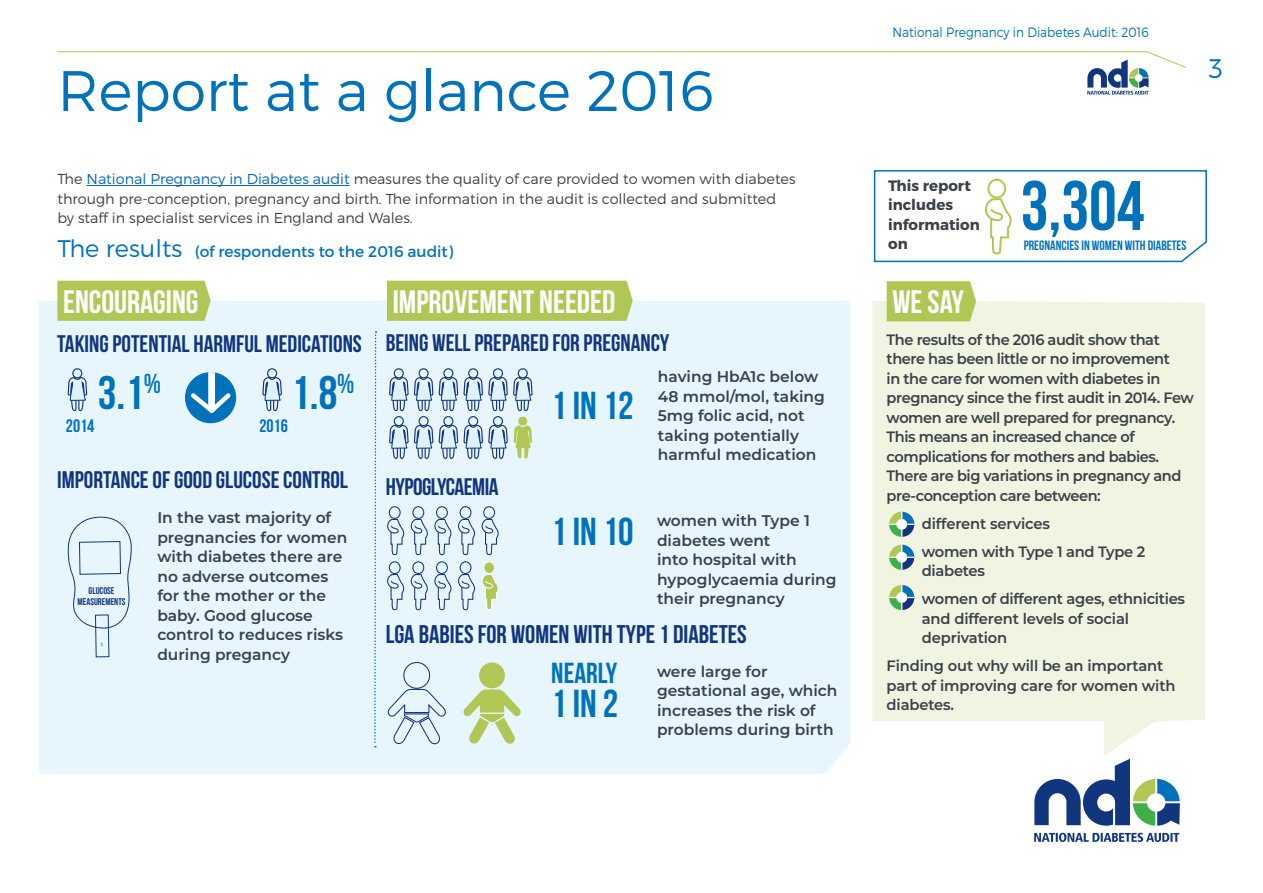
<style>
.page{position:relative;width:1263px;height:893px;background:#fff}
.page>*{position:absolute;margin:0;border:0;box-sizing:border-box;transform-origin:0 0}
.BODY{font:700 69.9px "Bebas Neue";color:#0072bc}
.Heading_1{font:300 57px "Montserrat";color:#0072bc}
.BODY-2{font:700 47.1px "Bebas Neue";color:#0072bc}
.BODY-3{font:700 39px "Bebas Neue";color:#0072bc}
.BODY-4{font:700 32.4px "Bebas Neue";color:#fff}
.BODY-5{font:700 28.95px "Bebas Neue";color:#0072bc}
.t1{font:300 26.85px "Montserrat";color:#0072bc}
.BODY-6{font:700 25.65px "Bebas Neue";color:#11367e}
.BODY-7{font:700 24px "Bebas Neue";color:#11367e}
.BODY-8{font:700 24px "Bebas Neue";letter-spacing:-.02em;color:#11367e}
.Heading_2_new{font:300 24px "Montserrat";color:#0072bc}
.BODY-9{font:700 18px "Bebas Neue";color:#0072bc}
.BODY-10{font:600 15.45px/19.5px "Montserrat";color:#3a4149}
.BODY-11{font:15.45px "Montserrat";color:#0072bc}
.BODY-12{font:600 15px/19.5px "Montserrat";letter-spacing:-.03em;color:#3a4149}
.BODY-13{font:600 15px/19.5px "Montserrat";letter-spacing:-.01em;color:#3a4149}
.BODY-14{font:700 15px/19.5px "Montserrat";color:#3a4149}
.BODY-15{font:300 14.4px/19.5px "Montserrat";color:#3a4149}
.t2{font:300 13.5px "Montserrat";color:#0072bc;scale:.9 1}
.BODY-16{font:700 13.5px "Bebas Neue";color:#0072bc}
.Bulletpoints{font:700 9.75px/10.5px "Bebas Neue";color:#11367e;text-align:center}
.s1{color:#0563c1}
</style>
<div class="page">
<svg style="left:57px;top:51px;width:1129px;height:44px"></svg>
<svg style="left:872px;top:301px;width:333px;height:455px;fill:#f0f4e0"></svg>
<div style="left:39px;top:301px;width:811px;height:473px;background:#e7f5fc"></div>
<svg style="left:1034px;top:833px;width:145px;height:9px"></svg>
<svg style="left:1034px;top:759px;width:146px;height:67px"></svg>
<hr style="left:87px;top:185px;width:263px;height:1px;background:#0563c1">
<div style="left:57px;top:281px;width:154px;height:40px;background:#b0c755"></div>
<div style="left:387px;top:281px;width:246px;height:40px;background:#b0c755"></div>
<div style="left:887px;top:281px;width:89px;height:40px;background:#b0c755"></div>
<svg style="left:373px;top:331px;width:4px;height:416px"></svg>
<div style="left:185px;top:372px;width:51px;height:51px;background:#0072bc;border-radius:50%"></div>
<div style="left:208px;top:372px;width:7px;height:37px;background:#fff"></div>
<svg style="left:187px;top:389px;width:48px;height:28px"></svg>
<svg style="left:889px;top:512px;width:25px;height:25px"></svg>
<svg style="left:889px;top:545px;width:25px;height:25px"></svg>
<svg style="left:889px;top:585px;width:25px;height:25px"></svg>
<svg style="left:873px;top:170px;width:334px;height:93px"></svg>
<svg style="left:387px;top:506px;width:41px;height:105px"></svg>
<svg style="left:434px;top:506px;width:65px;height:105px"></svg>
<svg style="left:461px;top:662px;width:62px;height:83px"></svg>
<svg style="left:384px;top:661px;width:64px;height:85px"></svg>
<svg style="left:67px;top:517px;width:66px;height:141px"></svg>
<svg style="left:67px;top:350px;width:21px;height:81px"></svg>
<svg style="left:262px;top:350px;width:21px;height:81px"></svg>
<svg style="left:388px;top:350px;width:145px;height:129px"></svg>
<p class="Heading_1" style="left:57px;top:56px;width:658px">Report at a glance 2016</p>
<p class="t2" style="left:892px;top:24px;width:286px">National Pregnancy in Diabetes Audit: 2016</p>
<h3 class="t1" style="left:1209px;top:52px;width:16px">3</h3>
<p class="BODY-15" style="left:57px;top:169px;width:740px">The <span class="s1">National Pregnancy in Diabetes audit</span> measures the quality of care provided to women with diabetes through pre-conception, pregnancy and birth. The information in the audit is collected and submitted by staff in specialist services in England and Wales.</p>
<p class="Heading_2_new" style="left:57px;top:234px;width:126px">The results</p>
<p class="BODY-11" style="left:195px;top:242px;width:260px">(of respondents to the 2016 audit)</p>
<p class="BODY-14" style="left:888px;top:176px;width:93px">This report includes information on</p>
<p class="BODY" style="left:1021px;top:167px;width:125px">3,304</p>
<p class="BODY-16" style="left:1024px;top:237px;width:164px">PREGNANCIES IN WOMEN WITH DIABETES</p>
<p class="BODY-4" style="left:63px;top:284px;width:137px">ENCOURAGING</p>
<p class="BODY-4" style="left:393px;top:284px;width:224px">IMPROVEMENT NEEDED</p>
<p class="BODY-4" style="left:892px;top:284px;width:73px">WE SAY</p>
<p class="BODY-7" style="left:57px;top:330px;width:306px">TAKING POTENTIAL HARMFUL MEDICATIONS</p>
<p class="BODY-2" style="left:98px;top:367px;width:65px">3.1<sup>%</sup></p>
<p class="BODY-9" style="left:66px;top:416px;width:30px">2014</p>
<p class="BODY-9" style="left:259px;top:416px;width:30px">2016</p>
<p class="BODY-2" style="left:291px;top:367px;width:65px">1.8<sup>%</sup></p>
<p class="BODY-7" style="left:386px;top:330px;width:285px">BEING WELL PREPARED FOR PREGNANCY</p>
<p class="BODY-3" style="left:551px;top:384px;width:84px">1 IN 12</p>
<p class="BODY-10" style="left:658px;top:366px;width:169px">having HbA1c below<br>48 mmol/mol, taking<br>5mg folic acid, not taking potentially harmful medication</p>
<p class="BODY-7" style="left:57px;top:466px;width:292px">IMPORTANCE OF GOOD GLUCOSE CONTROL</p>
<p class="BODY-8" style="left:386px;top:473px;width:114px">HYPOGLYCAEMIA</p>
<p class="Bulletpoints" style="left:78px;top:586px;width:50px">GLUCOSE<br>MEASUREMENTS</p>
<p class="BODY-10" style="left:157px;top:507px;width:191px">In the vast majority of pregnancies for women with diabetes there are no adverse outcomes for the mother or the baby. Good glucose control to reduces risks during pregancy</p>
<p class="BODY-3" style="left:551px;top:510px;width:84px">1 IN 10</p>
<p class="BODY-10" style="left:657px;top:510px;width:181px">women with Type 1 diabetes went<br>into hospital with hypoglycaemia during their pregnancy</p>
<p class="BODY-6" style="left:386px;top:620px;width:363px">LGA BABIES FOR WOMEN WITH TYPE 1 DIABETES</p>
<p class="BODY-5" style="left:551px;top:657px;width:67px">NEARLY</p>
<p class="BODY-3" style="left:551px;top:682px;width:68px">1 IN 2</p>
<p class="BODY-10" style="left:657px;top:661px;width:182px">were large for gestational age, which increases the risk of problems during birth</p>
<p class="BODY-12" style="left:887px;top:329px;width:309px">The results of the 2016 audit show that there has been little or no improvement<br>in the care for women with diabetes in pregnancy since the first audit in 2014. Few women are well prepared for pregnancy.<br>This means an increased chance of complications for mothers and babies.<br>There are big variations in pregnancy and pre-conception care between:</p>
<p class="BODY-13" style="left:922px;top:513px;width:130px">different services</p>
<p class="BODY-12" style="left:922px;top:541px;width:225px">women with Type 1 and Type 2 diabetes</p>
<p class="BODY-12" style="left:922px;top:589px;width:265px">women of different ages, ethnicities and different levels of social deprivation</p>
<p class="BODY-13" style="left:887px;top:656px;width:290px">Finding out why will be an important part of improving care for women with diabetes.</p>
</div>
